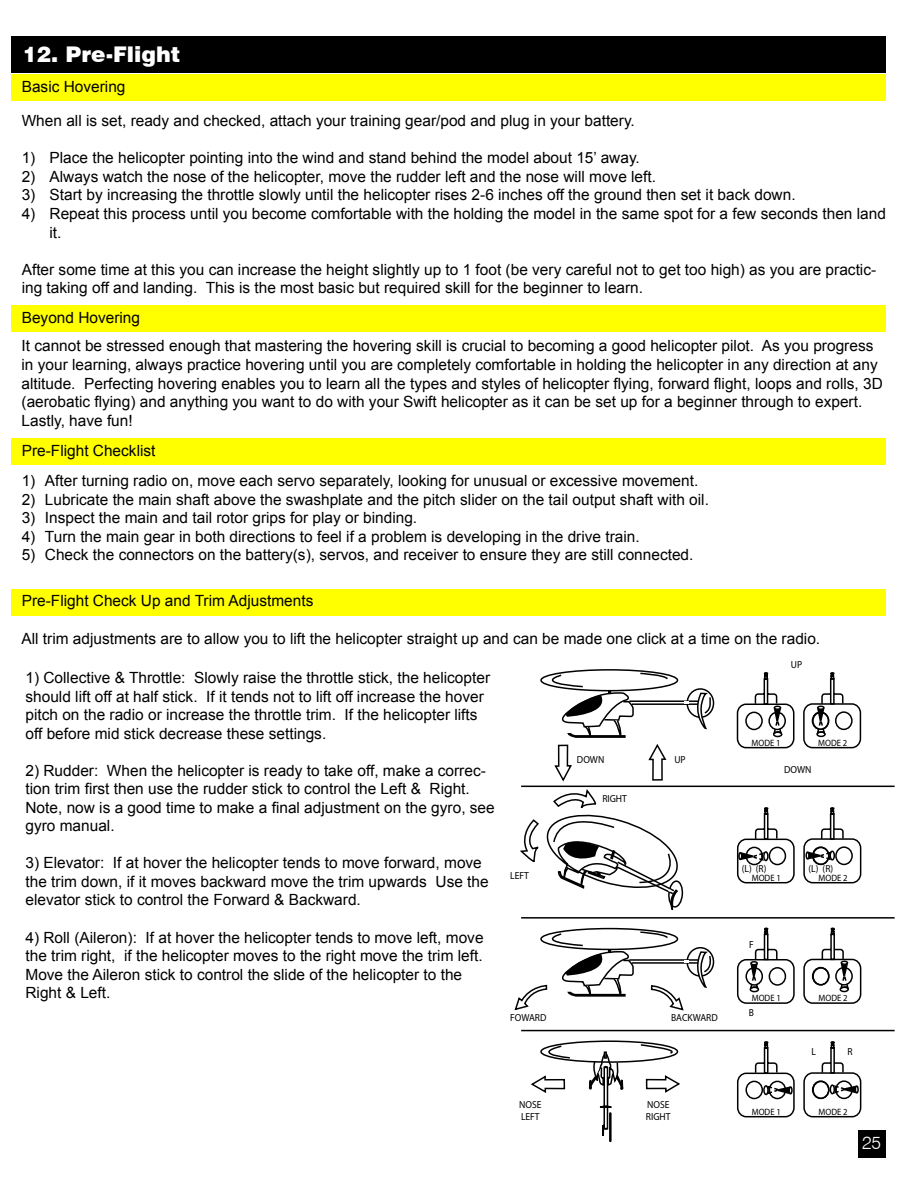
<style>
.page{position:relative;width:918px;height:1188px;background:#fff}
.page>*{position:absolute;margin:0;border:0;box-sizing:border-box;transform-origin:0 0}
.t1{font:900 21.6px "Swiss 721 BT";color:#fff}
.t2{font:300 18px "Swiss 721 BT";color:#fff}
.t3{font:15.45px/18.5px "Arial";color:#000}
.t4{font:10.2px/12.3px "Myriad";color:#000;scale:.93 1}
.t5{font:9.15px "Myriad";color:#000;scale:.93 1}
</style>
<div class="page">
<div style="left:11px;top:36px;width:875px;height:36px;background:#000"></div>
<div style="left:11px;top:75px;width:875px;height:26px;background:#ff0"></div>
<div style="left:11px;top:305px;width:875px;height:27px;background:#ff0"></div>
<div style="left:11px;top:439px;width:875px;height:26px;background:#ff0"></div>
<div style="left:11px;top:589px;width:875px;height:26px;background:#ff0"></div>
<div style="left:540px;top:669px;width:138px;height:22px;border:2px solid #000;border-radius:50%"></div>
<div style="left:540px;top:1040px;width:138px;height:23px;border:2px solid #000;border-radius:50%"></div>
<hr style="left:521px;top:786px;width:374px;height:1px;background:#000">
<hr style="left:521px;top:917px;width:374px;height:2px;background:#000">
<hr style="left:521px;top:1030px;width:374px;height:1px;background:#000">
<svg style="left:514px;top:671px;width:348px;height:340px"></svg>
<svg style="left:737px;top:1041px;width:125px;height:77px"></svg>
<svg style="left:531px;top:1043px;width:149px;height:100px"></svg>
<div style="left:858px;top:1130px;width:27px;height:27px;background:#000"></div>
<h1 class="t1" style="left:23px;top:41px;width:159px">12. Pre-Flight</h1>
<p class="t3" style="left:22px;top:78px;width:105px">Basic Hovering</p>
<p class="t3" style="left:22px;top:112px;width:615px">When all is set, ready and checked, attach your training gear/pod and plug in your battery.</p>
<p class="t3" style="left:50px;top:149px;width:838px">Place the helicopter pointing into the wind and stand behind the model about 15’ away.<br>Always watch the nose of the helicopter, move the rudder left and the nose will move left.<br>Start by increasing the throttle slowly until the helicopter rises 2-6 inches off the ground then set it back down.<br>Repeat this process until you become comfortable with the holding the model in the same spot for a few seconds then land it.</p>
<p class="t3" style="left:22px;top:260px;width:856px">After some time at this you can increase the height slightly up to 1 foot (be very careful not to get too high) as you are practic&shy;ing taking off and landing. This is the most basic but required skill for the beginner to learn.</p>
<p class="t3" style="left:22px;top:149px;width:15px;text-align:justify">1)<br>2)<br>3)<br>4)</p>
<p class="t3" style="left:22px;top:303px;width:853px;line-height:28.5px">Beyond Hovering<br>It cannot be stressed enough that mastering the hovering skill is crucial to becoming a good helicopter pilot. As you progress</p>
<p class="t3" style="left:22px;top:355px;width:863px">in your learning, always practice hovering until you are completely comfortable in holding the helicopter in any direction at any altitude. Perfecting hovering enables you to learn all the types and styles of helicopter flying, forward flight, loops and rolls, 3D (aerobatic flying) and anything you want to do with your Swift helicopter as it can be set up for a beginner through to expert.<br>Lastly, have fun!</p>
<p class="t3" style="left:45px;top:436px;width:655px;line-height:30.2px;text-indent:-23px">Pre-Flight Checklist<br>After turning radio on, move each servo separately, looking for unusual or excessive movement.</p>
<p class="t3" style="left:45px;top:490px;width:666px">Lubricate the main shaft above the swashplate and the pitch slider on the tail output shaft with oil.<br>Inspect the main and tail rotor grips for play or binding.<br>Turn the main gear in both directions to feel if a problem is developing in the drive train.<br>Check the connectors on the battery(s), servos, and receiver to ensure they are still connected.</p>
<p class="t3" style="left:22px;top:472px;width:15px;text-align:justify">1)<br>2)<br>3)<br>4)<br>5)</p>
<p class="t3" style="left:22px;top:592px;width:293px">Pre-Flight Check Up and Trim Adjustments</p>
<p class="t3" style="left:22px;top:630px;width:800px">All trim adjustments are to allow you to lift the helicopter straight up and can be made one click at a time on the radio.</p>
<p class="t3" style="left:25px;top:669px;width:466px">1) Collective &amp; Throttle: Slowly raise the throttle stick, the helicopter should lift off at half stick. If it tends not to lift off increase the hover pitch on the radio or increase the throttle trim. If the helicopter lifts off before mid stick decrease these settings.</p>
<p class="t3" style="left:25px;top:761px;width:471px">2) Rudder: When the helicopter is ready to take off, make a correc&shy;tion trim first then use the rudder stick to control the Left &amp; Right.<br>Note, now is a good time to make a final adjustment on the gyro, see gyro manual.</p>
<p class="t3" style="left:25px;top:854px;width:465px">3) Elevator: If at hover the helicopter tends to move forward, move the trim down, if it moves backward move the trim upwards Use the elevator stick to control the Forward &amp; Backward.</p>
<p class="t3" style="left:25px;top:928px;width:460px">4) Roll (Aileron): If at hover the helicopter tends to move left, move the trim right, if the helicopter moves to the right move the trim left.<br>Move the Aileron stick to control the slide of the helicopter to the Right &amp; Left.</p>
<p class="t4" style="left:791px;top:658px;width:14px">UP</p>
<p class="t5" style="left:752px;top:738px;width:33px">MODE 1</p>
<p class="t5" style="left:818px;top:738px;width:33px">MODE 2</p>
<p class="t4" style="left:577px;top:754px;width:31px">DOWN</p>
<p class="t4" style="left:674px;top:754px;width:14px">UP</p>
<p class="t4" style="left:784px;top:764px;width:31px">DOWN</p>
<p class="t4" style="left:602px;top:793px;width:28px">RIGHT</p>
<p class="t4" style="left:742px;top:863px;width:28px">(L) (R)</p>
<p class="t4" style="left:809px;top:863px;width:28px">(L) (R)</p>
<p class="t4" style="left:510px;top:869px;width:22px">LEFT</p>
<p class="t5" style="left:752px;top:873px;width:33px">MODE 1</p>
<p class="t5" style="left:818px;top:873px;width:33px">MODE 2</p>
<p class="t4" style="left:749px;top:939px;width:7px">F</p>
<p class="t5" style="left:752px;top:994px;width:33px">MODE 1</p>
<p class="t5" style="left:818px;top:993px;width:33px">MODE 2</p>
<p class="t4" style="left:510px;top:1012px;width:40px">FOWARD</p>
<p class="t4" style="left:671px;top:1012px;width:52px">BACKWARD</p>
<p class="t4" style="left:519px;top:1099px;width:26px">NOSE<br>LEFT</p>
<p class="t4" style="left:646px;top:1099px;width:28px">NOSE<br>RIGHT</p>
<p class="t4" style="left:749px;top:1007px;width:7px">B</p>
<p class="t4" style="left:811px;top:1046px;width:6px">L</p>
<p class="t4" style="left:848px;top:1046px;width:7px">R</p>
<p class="t5" style="left:752px;top:1107px;width:33px">MODE 1</p>
<p class="t5" style="left:818px;top:1107px;width:33px">MODE 2</p>
<p class="t2" style="left:862px;top:1132px;width:21px">25</p>
</div>
